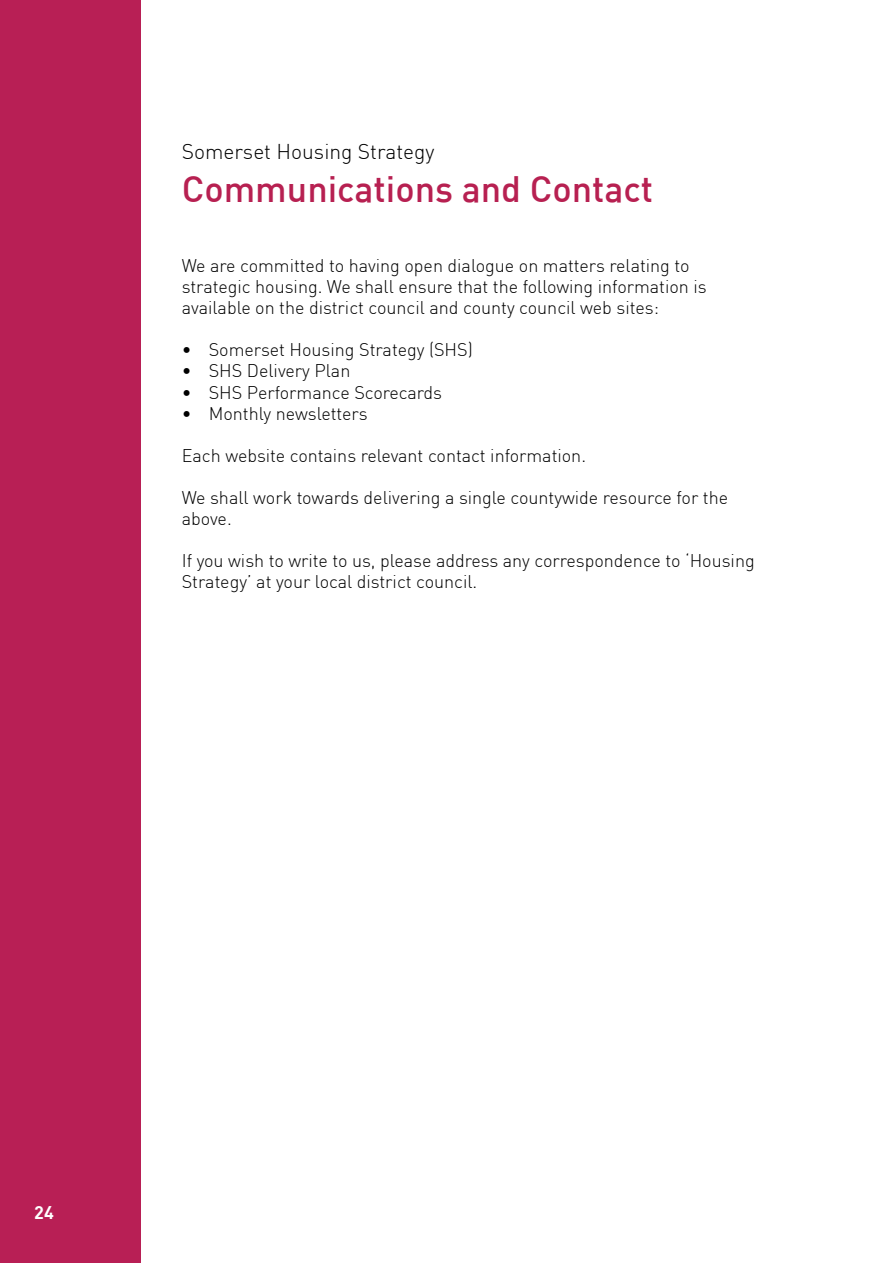
<style>
.page{position:relative;width:893px;height:1263px;background:#fff}
.page>*{position:absolute;margin:0;border:0;box-sizing:border-box;transform-origin:0 0}
.t1{font:500 36px "DIN";color:#b72051}
.t2{font:300 21px "DIN";color:#000}
.t3{font:300 18px/21px "DIN";color:#000}
.t4{font:700 18px "DIN";color:#fff}
</style>
<div class="page">
<div style="left:0;top:0;width:140px;height:1263px;background:#b81f55"></div>
<p class="t2" style="left:182px;top:138px;width:254px">Somerset Housing Strategy</p>
<h1 class="t1" style="left:182px;top:166px;width:473px">Communications and Contact</h1>
<p class="t3" style="left:182px;top:255px;width:526px">We are committed to having open dialogue on matters relating to strategic housing. We shall ensure that the following information is available on the district council and county council web sites:</p>
<p class="t3" style="left:182px;top:339px;width:292px">• Somerset Housing Strategy (SHS)</p>
<p class="t3" style="left:182px;top:360px;width:170px">• SHS Delivery Plan</p>
<p class="t3" style="left:182px;top:381px;width:262px">• SHS Performance Scorecards</p>
<p class="t3" style="left:182px;top:402px;width:187px">• Monthly newsletters</p>
<p class="t3" style="left:182px;top:444px;width:406px">Each website contains relevant contact information.</p>
<p class="t3" style="left:182px;top:486px;width:548px">We shall work towards delivering a single countywide resource for the above.</p>
<p class="t3" style="left:182px;top:549px;width:574px">If you wish to write to us, please address any correspondence to ‘Housing<br>Strategy’ at your local district council.</p>
<p class="t4" style="left:34px;top:1201px;width:21px">24</p>
</div>
